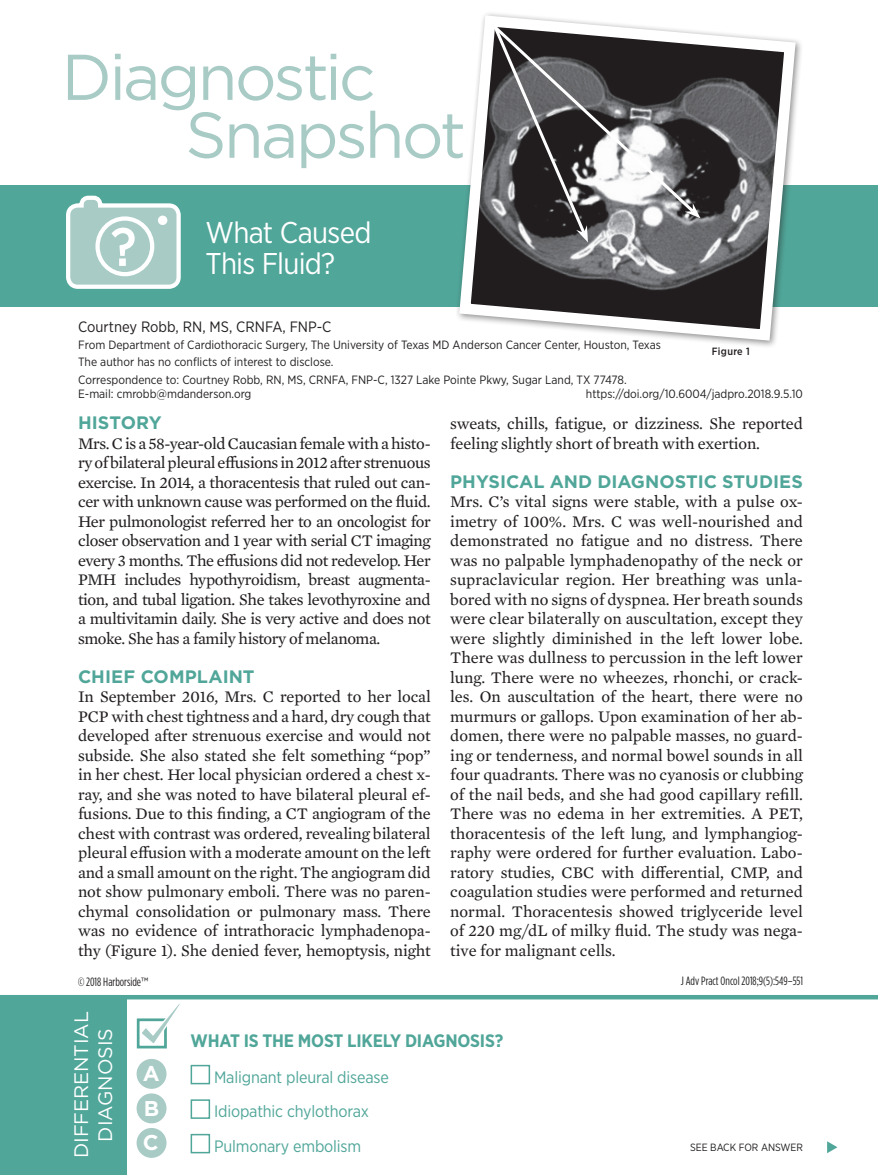
<style>
.page{position:relative;width:878px;height:1175px;background:#fff}
.page>*{position:absolute;margin:0;border:0;box-sizing:border-box;transform-origin:0 0}
.t1{font:64.5px/57.9px "Gotham";letter-spacing:-.045em;color:#a8cbc5}
.t2{font:51px "Gotham Narrow";color:#fff}
.t3{font:30px/31.5px "Gotham Narrow";letter-spacing:-.03em;color:#fff}
.t4{font:700 21.45px "Gotham";color:#fff}
.t5{font:19.5px/24px "Gotham";letter-spacing:-.005em;color:#fff;text-align:center}
.Subhead_1{font:700 18px "Gotham";color:#50a699}
.t6{font:700 18px "Gotham Narrow";letter-spacing:-.01em;color:#50a699}
.Body_txt_no-indent{font:16.5px/19.5px "Mercury Text G2";letter-spacing:-.01em;color:#231f20;text-align:justify}
.t7{font:16.5px "Gotham Narrow";letter-spacing:-.01em;color:#50a699}
.Affiliation{font:15px "Gotham Narrow";color:#231f20}
.Affiliation-2{font:12px/14.4px "Gotham Narrow";color:#231f20}
.t8{font:12px "Gotham Condensed";color:#231f20}
.t9{font:10.5px "Gotham Narrow";letter-spacing:-.005em;color:#231f20}
.t10{font:500 10.5px "Gotham Narrow";letter-spacing:.03em;color:#231f20}
.s1{font-family:"Gotham Narrow"}
</style>
<div class="page">
<div style="left:0;top:994px;width:127px;height:180px;background:#50a699"></div>
<div style="left:0;top:185px;width:878px;height:122px;background:#50a699"></div>
<hr style="left:0;top:995px;width:878px;height:4px;background:#50a699">
<svg style="left:827px;top:1141px;width:10px;height:12px"></svg>
<svg style="left:457px;top:13px;width:344px;height:333px"></svg>
<svg style="left:66px;top:195px;width:115px;height:94px"></svg>
<div style="left:95px;top:216px;width:59px;height:60px;border:4px solid #fff;border-radius:50%"></div>
<div style="left:158px;top:215px;width:9px;height:10px;background:#fff;border-radius:50%"></div>
<svg style="left:136px;top:1004px;width:44px;height:45px"></svg>
<div style="left:137px;top:1058px;width:29px;height:30px;background:#a8cbc5;border-radius:50%"></div>
<svg style="left:190px;top:1064px;width:21px;height:21px"></svg>
<div style="left:137px;top:1093px;width:29px;height:30px;background:#a8cbc5;border-radius:50%"></div>
<svg style="left:190px;top:1099px;width:21px;height:20px"></svg>
<div style="left:137px;top:1127px;width:29px;height:30px;background:#a8cbc5;border-radius:50%"></div>
<svg style="left:190px;top:1133px;width:21px;height:21px"></svg>
<svg style="left:490px;top:21px;width:210px;height:221px"></svg>
<h1 class="t1" style="left:185px;top:47px;width:282px;text-indent:-124px">Diagnostic<br>Snapshot</h1>
<h2 class="t2" style="left:112px;top:215px;width:25px">?</h2>
<p class="t3" style="left:205px;top:216px;width:167px">What Caused<br>This Fluid?</p>
<p class="Affiliation" style="left:78px;top:317px;width:255px">Courtney Robb, RN, MS, CRNFA, FNP-C</p>
<p class="Affiliation-2" style="left:78px;top:337px;width:584px">From Department of Cardiothoracic Surgery, The University of Texas MD Anderson Cancer Center, Houston, Texas</p>
<p class="Affiliation-2" style="left:78px;top:355px;width:257px">The author has no conflicts of interest to disclose.</p>
<p class="Affiliation-2" style="left:78px;top:372px;width:550px">Correspondence to: Courtney Robb, RN, MS, CRNFA, FNP-C, 1327 Lake Pointe Pkwy, Sugar Land, TX 77478.<br>E-mail: cmrobb@mdanderson.org</p>
<p class="t10" style="left:711px;top:344px;width:39px">Figure 1</p>
<p class="Affiliation-2" style="left:586px;top:386px;width:218px">https://doi.org/10.6004/jadpro.2018.9.5.10</p>
<p class="Subhead_1" style="left:78px;top:411px;width:85px">HISTORY</p>
<p class="Body_txt_no-indent" style="left:78px;top:432px;width:354px">Mrs. C is a 58-year-old Caucasian female with a histo&shy;ry of bilateral pleural effusions in 2012 after strenuous exercise. In 2014, a thoracentesis that ruled out can&shy;cer with unknown cause was performed on the fluid.<br>Her pulmonologist referred her to an oncologist for closer observation and 1 year with serial CT imaging every 3 months. The effusions did not redevelop. Her PMH includes hypothyroidism, breast augmenta&shy;tion, and tubal ligation. She takes levothyroxine and a multivitamin daily. She is very active and does not smoke. She has a family history of melanoma.</p>
<p class="Subhead_1" style="left:78px;top:664px;width:178px">CHIEF COMPLAINT</p>
<p class="Body_txt_no-indent" style="left:78px;top:686px;width:354px">In September 2016, Mrs. C reported to her local PCP with chest tightness and a hard, dry cough that developed after strenuous exercise and would not subside. She also stated she felt something “pop” in her chest. Her local physician ordered a chest x&shy;ray, and she was noted to have bilateral pleural ef&shy;fusions. Due to this finding, a CT angiogram of the chest with contrast was ordered, revealing bilateral pleural effusion with a moderate amount on the left and a small amount on the right. The angiogram did not show pulmonary emboli. There was no paren&shy;chymal consolidation or pulmonary mass. There was no evidence of intrathoracic lymphadenopa&shy;thy (Figure 1). She denied fever, hemoptysis, night</p>
<p class="Body_txt_no-indent" style="left:450px;top:413px;width:354px">sweats, chills, fatigue, or dizziness. She reported feeling slightly short of breath with exertion.</p>
<p class="Subhead_1" style="left:450px;top:469px;width:354px">PHYSICAL AND DIAGNOSTIC STUDIES</p>
<p class="Body_txt_no-indent" style="left:450px;top:491px;width:354px">Mrs. C’s vital signs were stable, with a pulse ox&shy;imetry of 100%. Mrs. C was well-nourished and demonstrated no fatigue and no distress. There was no palpable lymphadenopathy of the neck or supraclavicular region. Her breathing was unla&shy;bored with no signs of dyspnea. Her breath sounds were clear bilaterally on auscultation, except they were slightly diminished in the left lower lobe.<br>There was dullness to percussion in the left lower lung. There were no wheezes, rhonchi, or crack&shy;les. On auscultation of the heart, there were no murmurs or gallops. Upon examination of her ab&shy;domen, there were no palpable masses, no guard&shy;ing or tenderness, and normal bowel sounds in all four quadrants. There was no cyanosis or clubbing of the nail beds, and she had good capillary refill.<br>There was no edema in her extremities. A PET, thoracentesis of the left lung, and lymphangiog&shy;raphy were ordered for further evaluation. Labo&shy;ratory studies, CBC with differential, CMP, and coagulation studies were performed and returned normal. Thoracentesis showed triglyceride level of 220 mg/dL of milky fluid. The study was nega&shy;tive for malignant cells.</p>
<p class="t8" style="left:78px;top:974px;width:72px">© 2018 Harborside<span class="s1">™</span></p>
<p class="t8" style="left:680px;top:973px;width:124px">J Adv Pract Oncol 2018;9(5):549–551</p>
<p class="t5" style="left:69px;top:1158px;width:149px;rotate:-90deg">DIFFERENTIAL<br>DIAGNOSIS</p>
<p class="t6" style="left:190px;top:1029px;width:314px">WHAT IS THE MOST LIKELY DIAGNOSIS?</p>
<h3 class="t4" style="left:143px;top:1059px;width:18px">A</h3>
<p class="t7" style="left:214px;top:1066px;width:176px">Malignant pleural disease</p>
<h3 class="t4" style="left:144px;top:1094px;width:17px">B</h3>
<p class="t7" style="left:214px;top:1101px;width:157px">Idiopathic chylothorax</p>
<h3 class="t4" style="left:143px;top:1128px;width:17px">C</h3>
<p class="t7" style="left:214px;top:1135px;width:149px">Pulmonary embolism</p>
<p class="t9" style="left:690px;top:1141px;width:114px">SEE BACK FOR ANSWER</p>
</div>
